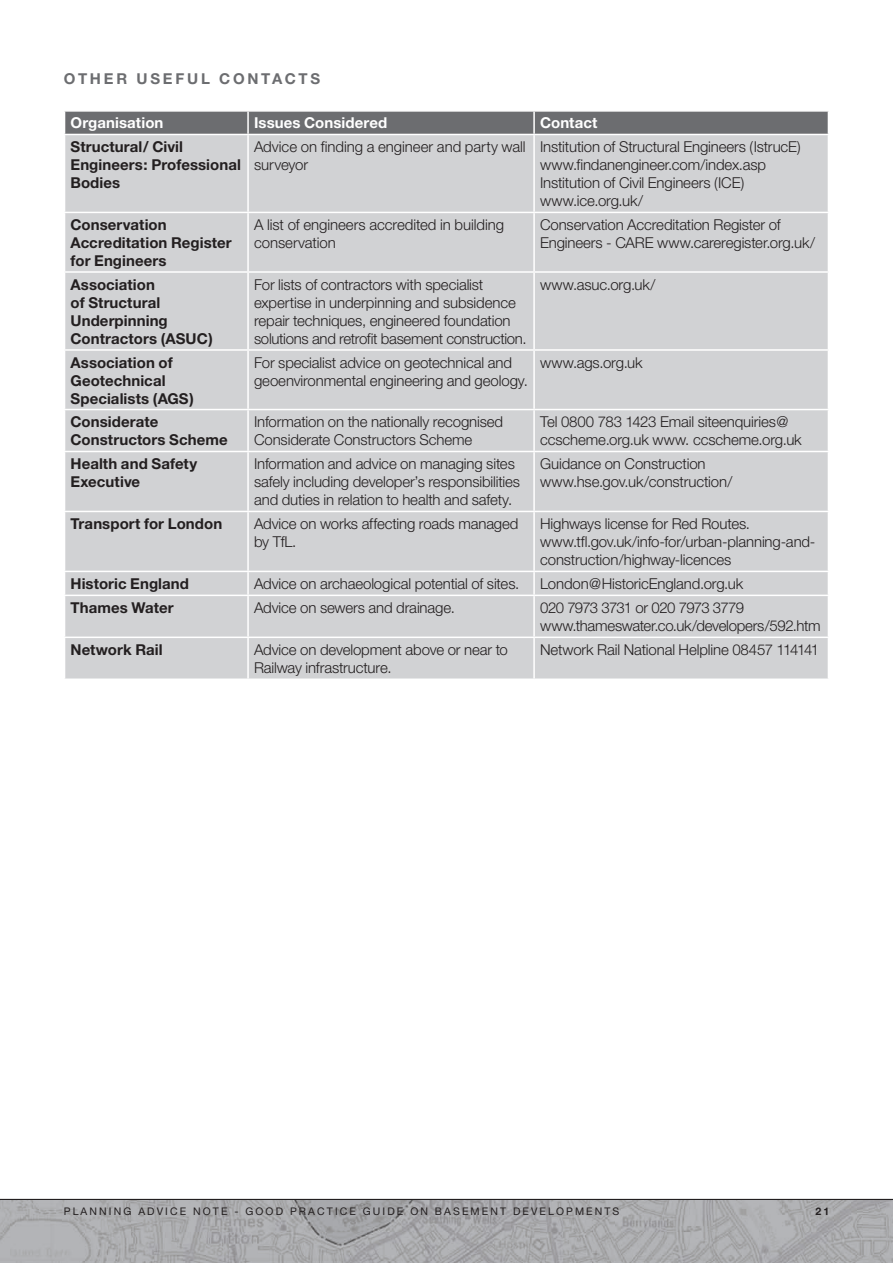
<style>
.page{position:relative;width:893px;height:1263px;background:#fff}
.page>*{position:absolute;margin:0;border:0;box-sizing:border-box;transform-origin:0 0}
.t1{font:300 15px/18px "Helvetica Neue CE";letter-spacing:-.01em;color:#231f20}
.t2{font:700 15px/18px "Helvetica Neue CE";letter-spacing:.005em;color:#231f20}
.t3{font:300 15px/18px "Helvetica Neue CE";letter-spacing:-.03em;color:#231f20}
.t4{font:700 15px "Helvetica Neue CE";letter-spacing:.005em;color:#fff}
.t5{font:700 15px "Helvetica Neue CE";letter-spacing:.185em;color:#6c6d70}
.t6{font:10.5px "Helvetica Neue CE";letter-spacing:.2em;color:#231f20}
.t7{font:700 10.5px "Helvetica Neue CE";color:#231f20}
</style>
<div class="page">
<img style="left:0;top:1200px;width:893px;height:63px">
<hr style="left:0;top:1199px;width:893px;height:1px;background:#231f20">
<div style="left:65px;top:135px;width:763px;height:543px;background:#d1d2d4"></div>
<svg style="left:64px;top:111px;width:765px;height:23px;background:#727376"></svg>
<hr style="left:247px;top:135px;width:2px;height:77px;background:#fff">
<hr style="left:533px;top:135px;width:2px;height:77px;background:#fff">
<hr style="left:64px;top:212px;width:184px;height:1px;background:#fff">
<hr style="left:248px;top:212px;width:286px;height:1px;background:#fff">
<hr style="left:247px;top:213px;width:2px;height:58px;background:#fff">
<hr style="left:534px;top:212px;width:295px;height:1px;background:#fff">
<hr style="left:533px;top:213px;width:2px;height:58px;background:#fff">
<hr style="left:64px;top:271px;width:184px;height:2px;background:#fff">
<hr style="left:248px;top:271px;width:286px;height:2px;background:#fff">
<hr style="left:247px;top:273px;width:2px;height:76px;background:#fff">
<hr style="left:534px;top:271px;width:295px;height:2px;background:#fff">
<hr style="left:533px;top:273px;width:2px;height:76px;background:#fff">
<hr style="left:64px;top:349px;width:184px;height:2px;background:#fff">
<hr style="left:248px;top:349px;width:286px;height:2px;background:#fff">
<hr style="left:247px;top:351px;width:2px;height:58px;background:#fff">
<hr style="left:534px;top:349px;width:295px;height:2px;background:#fff">
<hr style="left:533px;top:351px;width:2px;height:58px;background:#fff">
<hr style="left:64px;top:409px;width:184px;height:1px;background:#fff">
<hr style="left:248px;top:409px;width:286px;height:1px;background:#fff">
<hr style="left:247px;top:410px;width:2px;height:41px;background:#fff">
<hr style="left:534px;top:409px;width:295px;height:1px;background:#fff">
<hr style="left:533px;top:410px;width:2px;height:41px;background:#fff">
<hr style="left:64px;top:451px;width:184px;height:1px;background:#fff">
<hr style="left:248px;top:451px;width:286px;height:1px;background:#fff">
<hr style="left:247px;top:452px;width:2px;height:59px;background:#fff">
<hr style="left:534px;top:451px;width:295px;height:1px;background:#fff">
<hr style="left:533px;top:452px;width:2px;height:59px;background:#fff">
<hr style="left:64px;top:511px;width:184px;height:1px;background:#fff">
<hr style="left:248px;top:511px;width:286px;height:1px;background:#fff">
<hr style="left:247px;top:512px;width:2px;height:59px;background:#fff">
<hr style="left:534px;top:511px;width:295px;height:1px;background:#fff">
<hr style="left:533px;top:512px;width:2px;height:59px;background:#fff">
<hr style="left:64px;top:571px;width:184px;height:1px;background:#fff">
<hr style="left:248px;top:571px;width:286px;height:1px;background:#fff">
<hr style="left:247px;top:572px;width:2px;height:23px;background:#fff">
<hr style="left:534px;top:571px;width:295px;height:1px;background:#fff">
<hr style="left:533px;top:572px;width:2px;height:23px;background:#fff">
<hr style="left:64px;top:595px;width:184px;height:1px;background:#fff">
<hr style="left:248px;top:595px;width:286px;height:1px;background:#fff">
<hr style="left:247px;top:596px;width:2px;height:40px;background:#fff">
<hr style="left:534px;top:595px;width:295px;height:1px;background:#fff">
<hr style="left:533px;top:596px;width:2px;height:40px;background:#fff">
<hr style="left:64px;top:636px;width:184px;height:2px;background:#fff">
<hr style="left:248px;top:636px;width:286px;height:2px;background:#fff">
<hr style="left:247px;top:638px;width:2px;height:40px;background:#fff">
<hr style="left:534px;top:636px;width:295px;height:2px;background:#fff">
<hr style="left:533px;top:638px;width:2px;height:40px;background:#fff">
<p class="t5" style="left:64px;top:69px;width:258px">OTHER USEFUL CONTACTS</p>
<p class="t4" style="left:71px;top:114px;width:94px">Organisation</p>
<p class="t4" style="left:254px;top:114px;width:135px">Issues Considered</p>
<p class="t4" style="left:540px;top:114px;width:59px">Contact</p>
<p class="t2" style="left:71px;top:138px;width:172px">Structural/ Civil<br>Engineers: Professional<br>Bodies</p>
<p class="t1" style="left:254px;top:138px;width:273px">Advice on finding a engineer and party wall surveyor</p>
<p class="t1" style="left:540px;top:138px;width:262px">Institution of Structural Engineers (IstrucE) www.findanengineer.com/index.asp Institution of Civil Engineers (ICE) www.ice.org.uk/</p>
<p class="t2" style="left:71px;top:216px;width:163px">Conservation<br>Accreditation Register for Engineers</p>
<p class="t1" style="left:254px;top:216px;width:252px">A list of engineers accredited in building conservation</p>
<p class="t1" style="left:540px;top:216px;width:276px">Conservation Accreditation Register of<br>Engineers - CARE www.careregister.org.uk/</p>
<p class="t2" style="left:71px;top:275px;width:144px">Association<br>of Structural<br>Underpinning<br>Contractors (ASUC)</p>
<p class="t1" style="left:254px;top:276px;width:274px">For lists of contractors with specialist expertise in underpinning and subsidence repair techniques, engineered foundation solutions and retrofit basement construction.</p>
<p class="t1" style="left:540px;top:276px;width:117px">www.asuc.org.uk/</p>
<p class="t2" style="left:71px;top:353px;width:125px">Association of<br>Geotechnical<br>Specialists (AGS)</p>
<p class="t1" style="left:254px;top:353px;width:275px">For specialist advice on geotechnical and geoenvironmental engineering and geology.</p>
<p class="t1" style="left:540px;top:353px;width:104px">www.ags.org.uk</p>
<p class="t2" style="left:71px;top:413px;width:159px">Considerate<br>Constructors Scheme</p>
<p class="t1" style="left:254px;top:413px;width:251px">Information on the nationally recognised<br>Considerate Constructors Scheme</p>
<p class="t1" style="left:540px;top:413px;width:263px">Tel 0800 783 1423 Email siteenquiries@ ccscheme.org.uk www. ccscheme.org.uk</p>
<p class="t2" style="left:71px;top:455px;width:128px">Health and Safety<br>Executive</p>
<p class="t1" style="left:254px;top:455px;width:268px">Information and advice on managing sites safely including developer’s responsibilities and duties in relation to health and safety.</p>
<p class="t1" style="left:540px;top:455px;width:194px">Guidance on Construction www.hse.gov.uk/construction/</p>
<p class="t2" style="left:71px;top:515px;width:153px">Transport for London</p>
<p class="t1" style="left:254px;top:515px;width:266px">Advice on works affecting roads managed by TfL.</p>
<p class="t1" style="left:540px;top:515px;width:277px">Highways license for Red Routes. www.tfl.gov.uk/info-for/urban-planning-and&shy;construction/highway-licences</p>
<p class="t2" style="left:71px;top:575px;width:120px">Historic England</p>
<p class="t1" style="left:254px;top:575px;width:267px">Advice on archaeological potential of sites.</p>
<p class="t1" style="left:540px;top:575px;width:205px">London@HistoricEngland.org.uk</p>
<p class="t2" style="left:71px;top:599px;width:105px">Thames Water</p>
<p class="t1" style="left:254px;top:599px;width:202px">Advice on sewers and drainage.</p>
<p class="t3" style="left:540px;top:599px;width:282px">020 7973 3731 or 020 7973 3779 www.thameswater.co.uk/developers/592.htm</p>
<p class="t2" style="left:71px;top:641px;width:94px">Network Rail</p>
<p class="t1" style="left:254px;top:641px;width:255px">Advice on development above or near to<br>Railway infrastructure.</p>
<p class="t1" style="left:540px;top:641px;width:281px">Network Rail National Helpline 08457 114141</p>
<p class="t6" style="left:64px;top:1205px;width:557px">PLANNING ADVICE NOTE - GOOD PRACTICE GUIDE ON BASEMENT DEVELOPMENTS</p>
<p class="t7" style="left:815px;top:1205px;width:15px">21</p>
</div>
